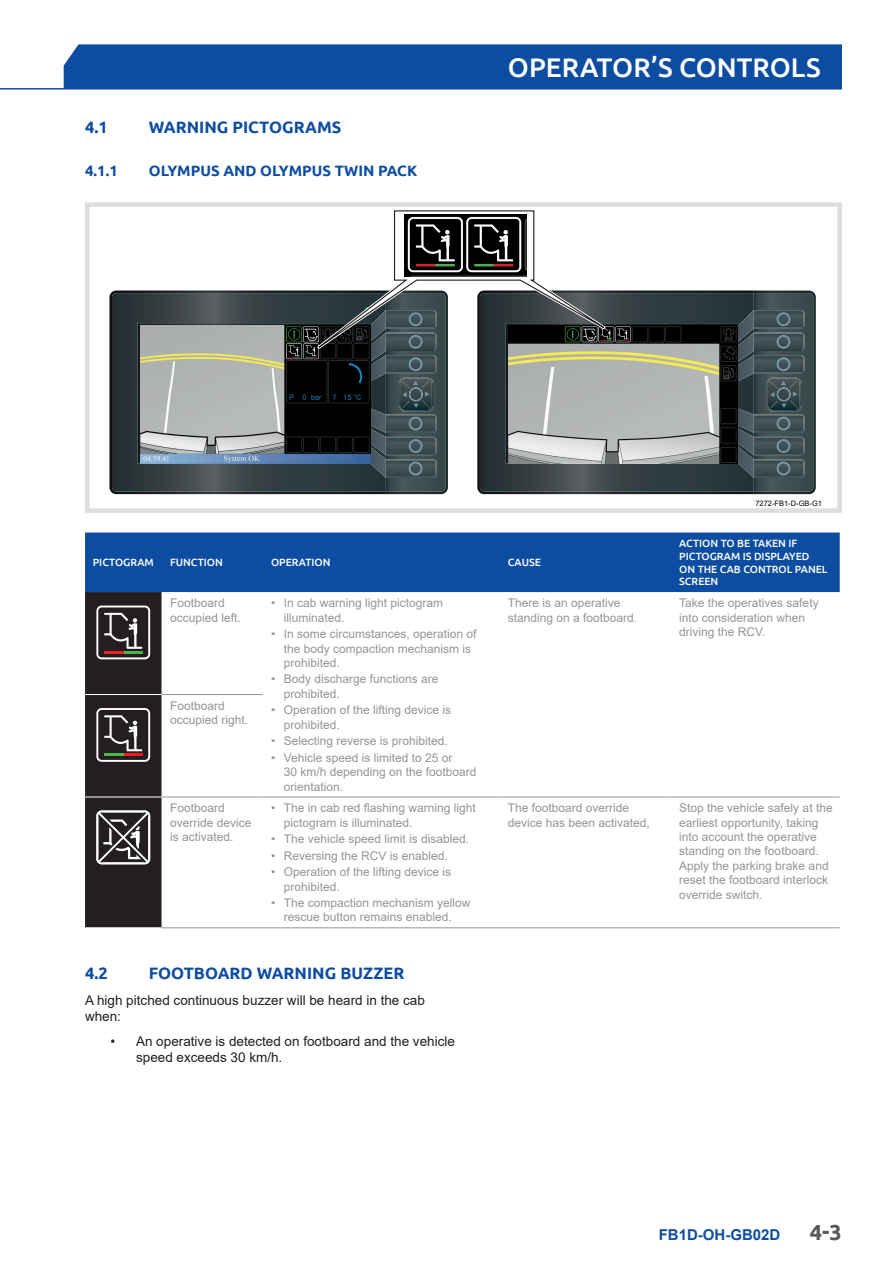
<style>
.page{position:relative;width:893px;height:1263px;background:#fff}
.page>*{position:absolute;margin:0;border:0;box-sizing:border-box;transform-origin:0 0}
.t1{font:500 27px "Ubuntu";color:#fff}
.t2{font:700 21.75px "Ubuntu";color:#57585a}
.t3{font:700 16.5px "Ubuntu";color:#0d4da1}
.t4{font:700 15px "Ubuntu";color:#0d4da1}
.t5{font:700 15px "Arial";color:#0d4da1}
.t6{font:13.5px/16.2px "Arial";color:#231f20}
.t7{font:12px/14.4px "Arial";color:#939598}
.t8{font:500 10.5px/12.6px "Ubuntu";color:#fff}
.t9{font:7.5px "Arial";color:#040503}
</style>
<div class="page">
<svg style="left:85px;top:202px;width:757px;height:311px"></svg>
<div style="left:85px;top:532px;width:755px;height:60px;background:#0d4da1"></div>
<hr style="left:162px;top:694px;width:100px;height:1px;background:#939598">
<hr style="left:162px;top:797px;width:100px;height:1px;background:#939598">
<hr style="left:262px;top:797px;width:237px;height:1px;background:#939598">
<hr style="left:499px;top:797px;width:172px;height:1px;background:#939598">
<hr style="left:671px;top:797px;width:169px;height:1px;background:#939598">
<hr style="left:162px;top:927px;width:100px;height:1px;background:#939598">
<hr style="left:262px;top:927px;width:237px;height:1px;background:#939598">
<hr style="left:499px;top:927px;width:172px;height:1px;background:#939598">
<hr style="left:671px;top:927px;width:169px;height:1px;background:#939598">
<svg style="left:85px;top:592px;width:77px;height:336px;background:#393536"></svg>
<div style="left:64px;top:44px;width:778px;height:44px;background:#0d4da1"></div>
<hr style="left:0;top:88px;width:842px;height:2px;background:#0d4da1">
<h3 class="t3" style="left:85px;top:117px;width:24px">4.1</h3>
<h3 class="t3" style="left:149px;top:117px;width:194px">WARNI NG PI CTOGRAMS</h3>
<p class="t4" style="left:85px;top:161px;width:34px">4.1.1</p>
<p class="t4" style="left:149px;top:161px;width:270px">OLYMPUS AND OLYMPUS TWI N PACK</p>
<h1 class="t1" style="left:508px;top:50px;width:314px">OPERATOR’S CONTROLS</h1>
<p class="t9" style="left:755px;top:498px;width:68px">7272-FB1-D-GB-G1</p>
<p class="t8" style="left:93px;top:556px;width:63px">PICTOGRAM</p>
<p class="t8" style="left:170px;top:556px;width:46px">FUN CTION</p>
<p class="t8" style="left:271px;top:556px;width:8px">OPERAT</p>
<p class="t8" style="left:312px;top:556px;width:12px">ION</p>
<p class="t8" style="left:508px;top:556px;width:15px">CAUSE</p>
<p class="t8" style="left:679px;top:537px;width:81px">ACTION TO BE TAKEN</p>
<p class="t8" style="left:788px;top:537px;width:10px">IF</p>
<p class="t8" style="left:679px;top:550px;width:93px">PICTOGRAM IS DISPLAYED<br>ON THE CAB CONTROL</p>
<p class="t8" style="left:795px;top:562px;width:8px">PANEL</p>
<p class="t8" style="left:679px;top:575px;width:20px">SCREEN</p>
<p class="t7" style="left:170px;top:596px;width:72px">Footboard occupied left.</p>
<p class="t7" style="left:284px;top:596px;width:161px;text-indent:-13px">• In cab warning light pictogram illuminated.</p>
<p class="t7" style="left:284px;top:627px;width:194px;text-indent:-13px">• In some circumstances, operation of the body compaction mechanism is prohibited.</p>
<p class="t7" style="left:284px;top:672px;width:156px;text-indent:-13px">• Body discharge functions are prohibited.</p>
<p class="t7" style="left:284px;top:703px;width:169px;text-indent:-13px">• Operation of the lifting device is prohibited.</p>
<p class="t7" style="left:271px;top:734px;width:178px">• Selecting reverse is prohibited.</p>
<p class="t7" style="left:284px;top:750px;width:194px;text-indent:-13px">• Vehicle speed is limited to 25 or<br>30 km/h depending on the footboard orientation.</p>
<p class="t7" style="left:170px;top:698px;width:80px">Footboard occupied right.</p>
<p class="t7" style="left:170px;top:801px;width:83px">Footboard override device is activated.</p>
<p class="t7" style="left:284px;top:801px;width:194px;text-indent:-13px">• The in cab red flashing warning light pictogram is illuminated.</p>
<p class="t7" style="left:271px;top:831px;width:200px">• The vehicle speed limit is disabled.</p>
<p class="t7" style="left:271px;top:848px;width:178px">• Reversing the RCV is enabled.</p>
<p class="t7" style="left:284px;top:865px;width:169px;text-indent:-13px">• Operation of the lifting device is prohibited.</p>
<p class="t7" style="left:271px;top:895px;width:201px;text-align:center">• The compaction mechanism yellow rescue button remains enabled.</p>
<h3 class="t3" style="left:85px;top:963px;width:24px">4.2</h3>
<h3 class="t3" style="left:149px;top:963px;width:257px">FOOTBOARD WARNI NG BUZZER</h3>
<p class="t6" style="left:85px;top:992px;width:341px">A high pitched continuous buzzer will be heard in the cab when:</p>
<p class="t6" style="left:136px;top:1033px;width:320px;text-indent:-26px">• An operative is detected on footboard and the vehicle speed exceeds 30 km/h.</p>
<p class="t7" style="left:508px;top:596px;width:131px">There is an operative standing on a footboard.</p>
<p class="t7" style="left:679px;top:596px;width:141px">Take the operatives safety into consideration when driving the RCV.</p>
<p class="t7" style="left:508px;top:801px;width:144px">The footboard override device has been activated,</p>
<p class="t7" style="left:679px;top:801px;width:155px">Stop the vehicle safely at the earliest opportunity, taking into account the operative standing on the footboard.<br>Apply the parking brake and reset the footboard interlock override switch.</p>
<p class="t5" style="left:659px;top:1224px;width:123px">FB1D-OH-GB02D</p>
<h2 class="t2" style="left:810px;top:1219px;width:34px">4-3</h2>
</div>
